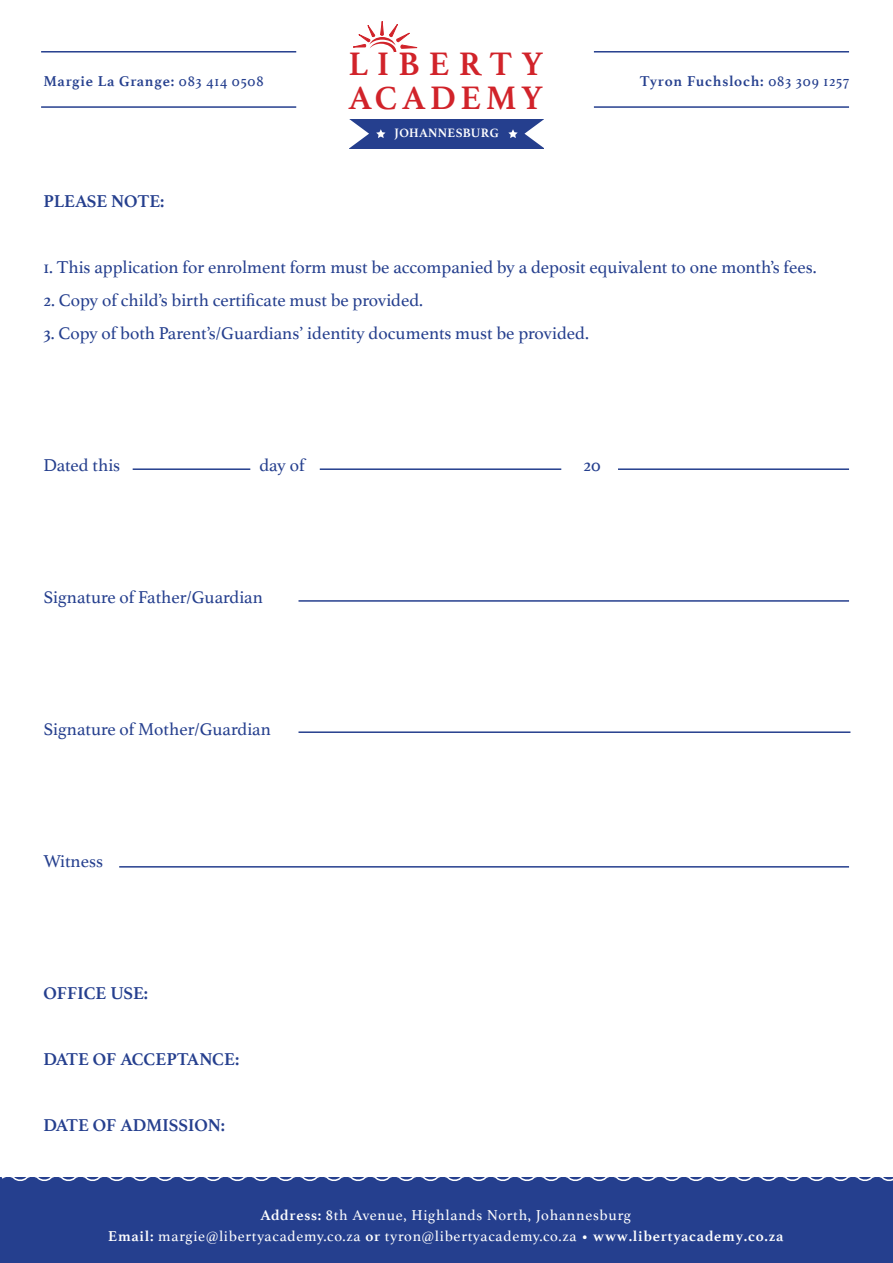
<style>
.page{position:relative;width:893px;height:1263px;background:#fff}
.page>*{position:absolute;margin:0;border:0;box-sizing:border-box;transform-origin:0 0}
.t1{font:700 34.2px "Athelas";letter-spacing:.27em;color:#d1232a}
.t2{font:700 34.2px "Athelas";letter-spacing:.135em;color:#d1232a}
.t3{font:18px "Athelas";color:#253f8e}
.t4{font:700 18px "Athelas";color:#253f8e}
.t5{font:15px "Athelas";letter-spacing:.05em;color:#fff}
.t6{font:700 15px "Athelas";letter-spacing:.05em;color:#253f8e}
.t7{font:700 12.75px "Athelas";letter-spacing:.025em;color:#fff}
.s1{font-weight:400}
.s2{font-weight:700}
</style>
<div class="page">
<div style="left:349px;top:119px;width:195px;height:30px;background:#253f8e"></div>
<svg style="left:376px;top:129px;width:9px;height:9px"></svg>
<svg style="left:508px;top:129px;width:10px;height:9px"></svg>
<svg style="left:524px;top:119px;width:20px;height:29px"></svg>
<svg style="left:349px;top:119px;width:20px;height:30px"></svg>
<svg style="left:353px;top:21px;width:65px;height:32px"></svg>
<div style="left:0;top:1178px;width:893px;height:85px;background:#253f8e"></div>
<svg style="left:0;top:1177px;width:893px;height:4px"></svg>
<hr style="left:41px;top:51px;width:255px;height:2px;background:#253f8e">
<hr style="left:41px;top:106px;width:255px;height:2px;background:#253f8e">
<hr style="left:594px;top:51px;width:255px;height:2px;background:#253f8e">
<hr style="left:594px;top:106px;width:255px;height:2px;background:#253f8e">
<hr style="left:133px;top:468px;width:117px;height:2px;background:#253f8e">
<hr style="left:320px;top:468px;width:241px;height:2px;background:#253f8e">
<hr style="left:618px;top:468px;width:231px;height:2px;background:#253f8e">
<hr style="left:298px;top:600px;width:551px;height:2px;background:#253f8e">
<hr style="left:298px;top:731px;width:552px;height:2px;background:#253f8e">
<hr style="left:119px;top:866px;width:730px;height:1px;background:#253f8e">
<p class="t6" style="left:43px;top:68px;width:222px">Margie La Grange: <span class="s1">083 414 0508</span></p>
<p class="t4" style="left:43px;top:186px;width:123px">PLEASE NOTE:</p>
<p class="t1" style="left:348px;top:36px;width:196px">LIBERTY</p>
<p class="t2" style="left:348px;top:70px;width:196px">ACADEMY</p>
<p class="t7" style="left:395px;top:123px;width:106px">JOHANNESBURG</p>
<p class="t6" style="left:640px;top:68px;width:211px">Tyron Fuchsloch: <span class="s1">083 309 1257</span></p>
<p class="t3" style="left:43px;top:253px;width:775px">1. This application for enrolment form must be accompanied by a deposit equivalent to one month’s fees.</p>
<p class="t3" style="left:43px;top:286px;width:381px">2. Copy of child’s birth certificate must be provided.</p>
<p class="t3" style="left:43px;top:319px;width:547px">3. Copy of both Parent’s/Guardians’ identity documents must be provided.</p>
<p class="t3" style="left:43px;top:451px;width:78px">Dated this</p>
<p class="t3" style="left:259px;top:451px;width:47px">day of</p>
<p class="t3" style="left:583px;top:451px;width:19px">20</p>
<p class="t3" style="left:43px;top:583px;width:221px">Signature of Father/Guardian</p>
<p class="t3" style="left:43px;top:715px;width:229px">Signature of Mother/Guardian</p>
<p class="t3" style="left:43px;top:847px;width:61px">Witness</p>
<p class="t4" style="left:43px;top:978px;width:106px">OFFICE USE:</p>
<p class="t4" style="left:43px;top:1044px;width:197px">DATE OF ACCEPTANCE:</p>
<p class="t4" style="left:43px;top:1110px;width:183px">DATE OF ADMISSION:</p>
<p class="t5" style="left:260px;top:1203px;width:372px"><span class="s2">Address:</span> 8th Avenue, Highlands North, Johannesburg</p>
<p class="t5" style="left:108px;top:1224px;width:677px"><span class="s2">Email:</span> margie@libertyacademy.co.za <span class="s2">or</span> tyron@libertyacademy.co.za • <span class="s2">www.libertyacademy.co.za</span></p>
</div>
